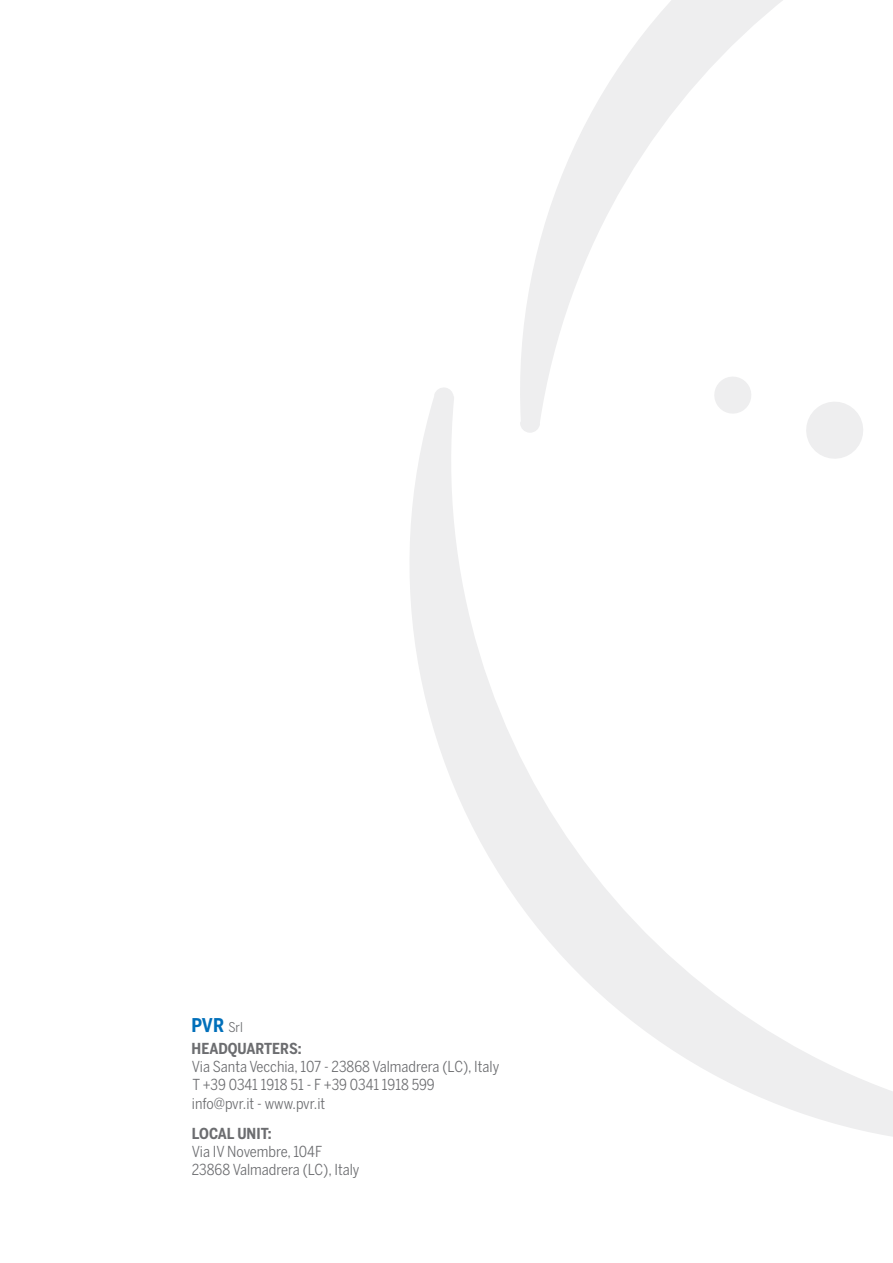
<style>
.page{position:relative;width:893px;height:1263px;background:#fff}
.page>*{position:absolute;margin:0;border:0;box-sizing:border-box;transform-origin:0 0}
.t1{font:700 18.75px "Benton Sans Cond";color:#006fba}
.t2{font:15px "Benton Sans Cond";color:#6c6d70}
.t3{font:700 15px "Benton Sans Cond";color:#6c6d70}
.s1{font-weight:400;font-size:13.35px;color:#6c6d70}
</style>
<div class="page">
<svg style="left:520px;top:0;width:263px;height:387px"></svg>
<svg style="left:410px;top:387px;width:483px;height:750px"></svg>
<svg style="left:802px;top:398px;width:65px;height:65px"></svg>
<svg style="left:712px;top:374px;width:42px;height:42px"></svg>
<p class="t1" style="left:191px;top:1014px;width:53px">PVR <span class="s1">Srl</span></p>
<p class="t3" style="left:192px;top:1040px;width:112px">HEADQUARTERS:</p>
<p class="t2" style="left:192px;top:1058px;width:309px">Via Santa Vecchia, 107 - 23868 Valmadrera (LC), Italy</p>
<p class="t2" style="left:193px;top:1076px;width:244px">T +39 0341 1918 51 - F +39 0341 1918 599</p>
<p class="t2" style="left:192px;top:1094px;width:135px">info@pvr.it - www.pvr.it</p>
<p class="t3" style="left:192px;top:1125px;width:81px">LOCAL UNIT:</p>
<p class="t2" style="left:192px;top:1143px;width:132px">Via IV Novembre, 104F</p>
<p class="t2" style="left:192px;top:1161px;width:169px">23868 Valmadrera (LC), Italy</p>
</div>
